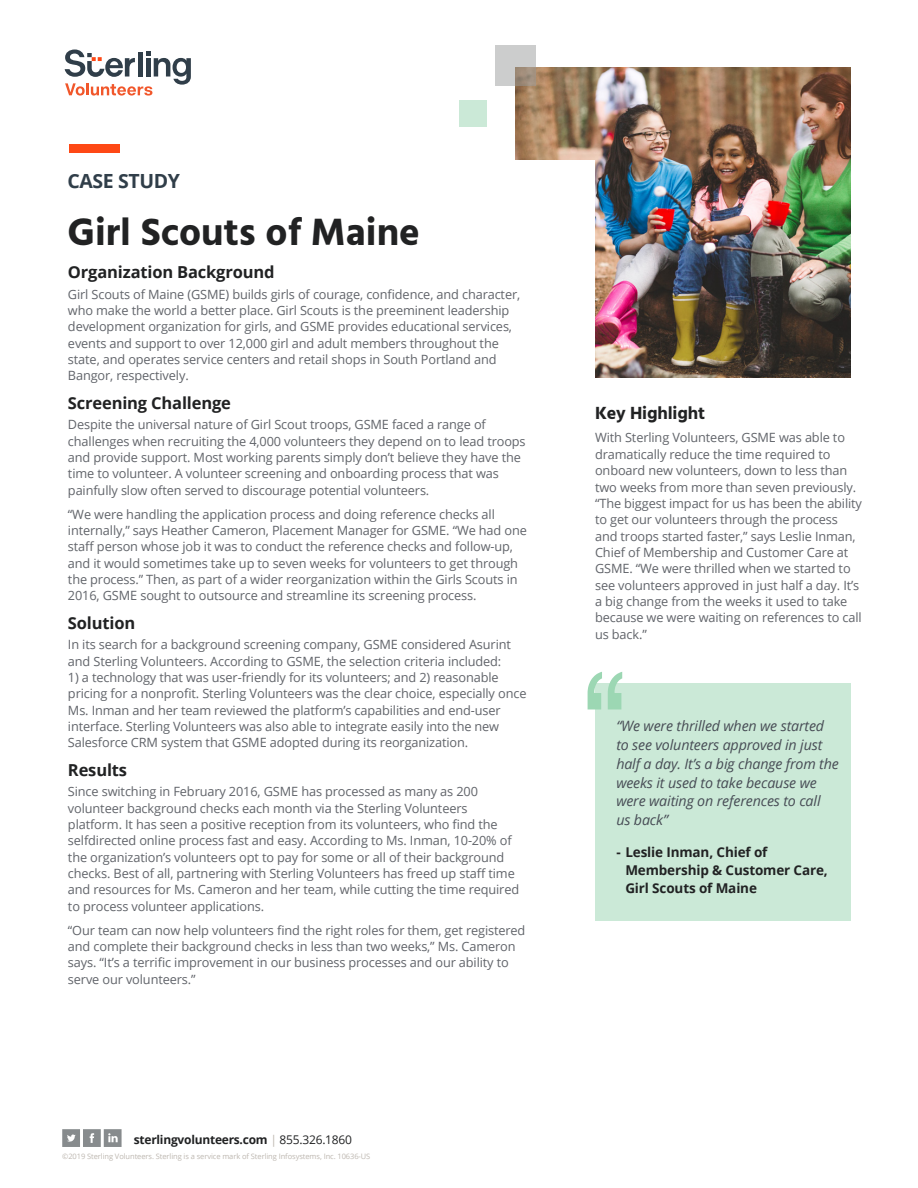
<style>
.page{position:relative;width:918px;height:1188px;background:#fff}
.page>*{position:absolute;margin:0;border:0;box-sizing:border-box;transform-origin:0 0}
.Company_Name_Header{font:700 39px "Hind";color:#212223}
.t1{font:700 19.5px "Open Sans";letter-spacing:-.02em;color:#303e49}
.Large_Paragraph_Head{font:700 18px "Hind";letter-spacing:-.01em;color:#212223}
.t2{font:700 16.5px "Open Sans";letter-spacing:-.01em;color:#212223}
.Body_9_5{font:italic 14.25px/18.8px "Open Sans";letter-spacing:-.01em;color:#474c55}
.Quote_bold_9_5_pt{font:700 13.5px/18px "Open Sans";letter-spacing:-.01em;color:#212223}
.Body_8_5{font:12.75px/16.4px "Open Sans";letter-spacing:-.01em;color:#61646a}
.t3{font:700 12px "Open Sans";letter-spacing:-.02em;color:#212223}
.t4{font:7.5px "Open Sans";letter-spacing:-.01em;color:#bdb7b0}
.s1{font-weight:400;color:#bdb7b0}
.s2{font-weight:400}
</style>
<div class="page">
<svg style="left:65px;top:50px;width:126px;height:46px"></svg>
<div style="left:69px;top:145px;width:50px;height:8px;background:#fe4815"></div>
<svg style="left:62px;top:1129px;width:60px;height:18px"></svg>
<div style="left:595px;top:683px;width:255px;height:237px;background:#cbe9d7"></div>
<img style="left:515px;top:68px;width:335px;height:309px">
<div style="left:416px;top:160px;width:179px;height:404px;background:#fff"></div>
<svg style="left:588px;top:672px;width:34px;height:37px"></svg>
<svg style="left:495px;top:45px;width:41px;height:41px;background:#c1bdb9"></svg>
<div style="left:459px;top:100px;width:28px;height:26px;background:#cbe9d7"></div>
<p class="t1" style="left:68px;top:168px;width:114px">CASE STUDY</p>
<p class="Company_Name_Header" style="left:68px;top:209px;width:354px">Girl Scouts of Maine</p>
<h5 class="t2" style="left:68px;top:260px;width:208px">Organization Background</h5>
<p class="Body_8_5" style="left:68px;top:285px;width:454px">Girl Scouts of Maine (GSME) builds girls of courage, confidence, and character, who make the world a better place. Girl Scouts is the preeminent leadership development organization for girls, and GSME provides educational services, events and support to over 12,000 girl and adult members throughout the state, and operates service centers and retail shops in South Portland and Bangor, respectively.</p>
<h5 class="t2" style="left:68px;top:391px;width:164px">Screening Challenge</h5>
<p class="Body_8_5" style="left:68px;top:416px;width:459px">Despite the universal nature of Girl Scout troops, GSME faced a range of challenges when recruiting the 4,000 volunteers they depend on to lead troops and provide support. Most working parents simply don’t believe they have the time to volunteer. A volunteer screening and onboarding process that was painfully slow often served to discourage potential volunteers.</p>
<p class="Body_8_5" style="left:68px;top:505px;width:460px">“We were handling the application process and doing reference checks all internally,” says Heather Cameron, Placement Manager for GSME. “We had one staff person whose job it was to conduct the reference checks and follow-up, and it would sometimes take up to seven weeks for volunteers to get through the process.” Then, as part of a wider reorganization within the Girls Scouts in 2016, GSME sought to outsource and streamline its screening process.</p>
<h5 class="t2" style="left:68px;top:611px;width:69px">Solution</h5>
<p class="Body_8_5" style="left:68px;top:636px;width:445px">In its search for a background screening company, GSME considered Asurint and Sterling Volunteers. According to GSME, the selection criteria included:</p>
<p class="Body_8_5" style="left:68px;top:669px;width:460px">1) a technology that was user-friendly for its volunteers; and 2) reasonable pricing for a nonprofit. Sterling Volunteers was the clear choice, especially once Ms. Inman and her team reviewed the platform’s capabilities and end-user interface. Sterling Volunteers was also able to integrate easily into the new Salesforce CRM system that GSME adopted during its reorganization.</p>
<h5 class="t2" style="left:68px;top:758px;width:61px">Results</h5>
<p class="Body_8_5" style="left:68px;top:783px;width:453px">Since switching in February 2016, GSME has processed as many as 200 volunteer background checks each month via the Sterling Volunteers platform. It has seen a positive reception from its volunteers, who find the selfdirected online process fast and easy. According to Ms. Inman, 10-20% of the organization’s volunteers opt to pay for some or all of their background checks. Best of all, partnering with Sterling Volunteers has freed up staff time and resources for Ms. Cameron and her team, while cutting the time required to process volunteer applications.</p>
<p class="Body_8_5" style="left:68px;top:922px;width:459px">“Our team can now help volunteers find the right roles for them, get registered and complete their background checks in less than two weeks,” Ms. Cameron says. “It’s a terrific improvement in our business processes and our ability to serve our volunteers.”</p>
<p class="t3" style="left:134px;top:1131px;width:220px">sterlingvolunteers.com <span class="s1">|</span> <span class="s2">855.326.1860</span></p>
<p class="t4" style="left:62px;top:1151px;width:310px">©2019 Sterling Volunteers. Sterling is a service mark of Sterling Infosystems, Inc. 10636-US</p>
<p class="Large_Paragraph_Head" style="left:595px;top:403px;width:111px">Key Highlight</p>
<p class="Body_8_5" style="left:595px;top:429px;width:269px">With Sterling Volunteers, GSME was able to dramatically reduce the time required to onboard new volunteers, down to less than two weeks from more than seven previously. “The biggest impact for us has been the ability to get our volunteers through the process and troops started faster,” says Leslie Inman, Chief of Membership and Customer Care at GSME. “We were thrilled when we started to see volunteers approved in just half a day. It’s a big change from the weeks it used to take because we were waiting on references to call us back.”</p>
<p class="Body_9_5" style="left:616px;top:717px;width:224px">“We were thrilled when we started to see volunteers approved in just half a day. It’s a big change from the weeks it used to take because we were waiting on references to call<br>us back”</p>
<p class="Quote_bold_9_5_pt" style="left:625px;top:842px;width:204px;text-indent:-9px">- Leslie Inman, Chief of<br>Membership &amp; Customer Care,<br>Girl Scouts of Maine</p>
</div>
